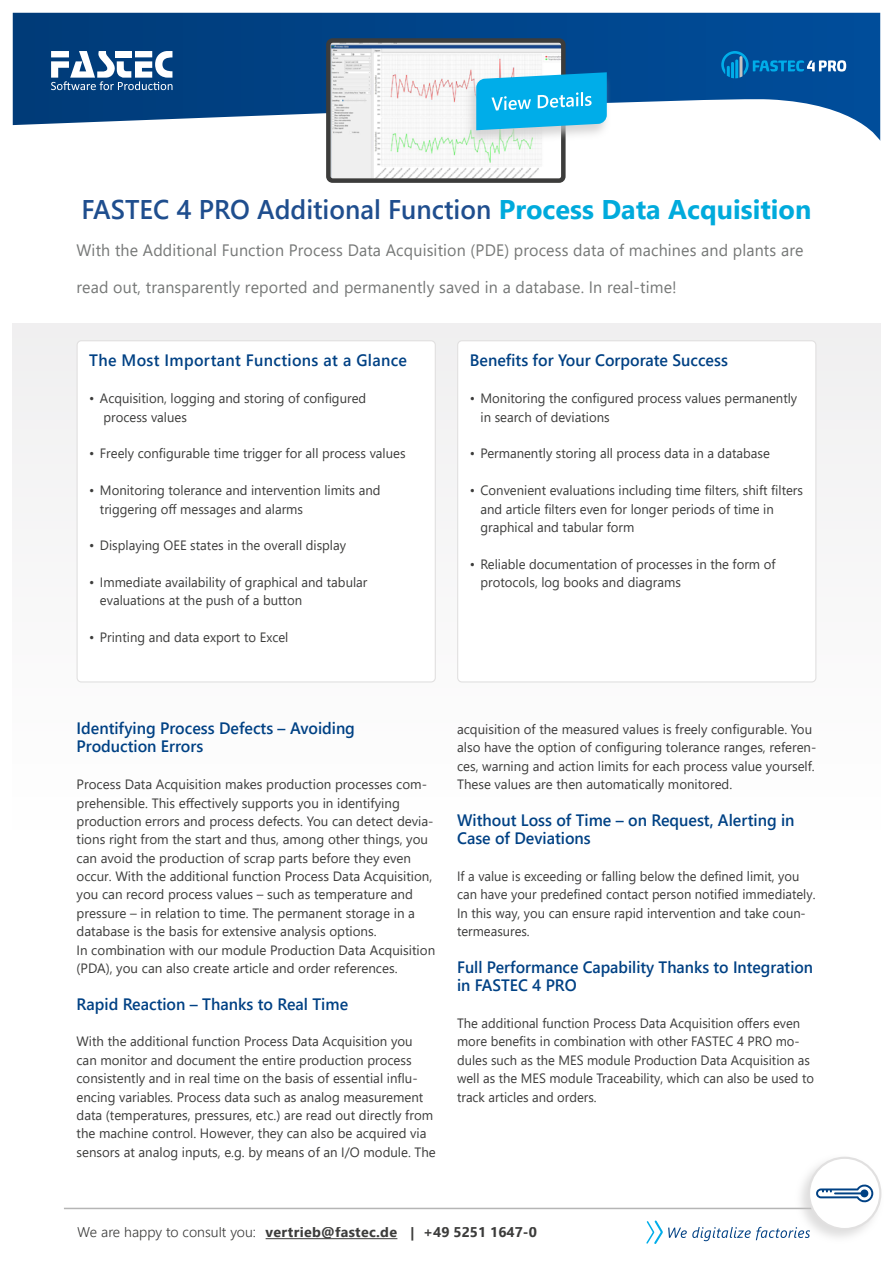
<style>
.page{position:relative;width:893px;height:1263px;background:#fff}
.page>*{position:absolute;margin:0;border:0;box-sizing:border-box;transform-origin:0 0}
.t1{font:600 27px "Segoe UI";color:#1f4e8e}
.t2{font:600 16.5px/18.3px "Segoe UI";color:#004184}
.t3{font:16.5px "Segoe UI";letter-spacing:.01em;color:#767877}
.t4{font:600 16.5px/18.5px "Segoe UI";color:#004184;scale:.96 1}
.t5{font:600 16.5px "Segoe UI";letter-spacing:.02em;color:#004184}
.t6{font:700 14.25px "Segoe UI";letter-spacing:.02em;color:#3c3c3b}
.t7{font:13.5px/18.3px "Segoe UI";color:#3c3c3b}
.t8{font:13.5px/18.3px "Segoe UI";color:#3c3c3b;scale:.96 1}
.s1{font-weight:700;color:#00aadc}
.s2{font-weight:300}
</style>
<div class="page">
<div style="left:13px;top:323px;width:867px;height:525px;background:#fcfbfc"></div>
<hr style="left:64px;top:1208px;width:765px;height:1px;background:#b5b5b5">
<svg style="left:646px;top:1220px;width:148px;height:24px"></svg>
<svg style="left:13px;top:13px;width:867px;height:128px"></svg>
<svg style="left:51px;top:51px;width:122px;height:39px"></svg>
<svg style="left:721px;top:51px;width:125px;height:27px"></svg>
<hr style="left:266px;top:1238px;width:131px;height:1px;background:#3c3c3b">
<div style="left:794px;top:1154px;width:90px;height:90px;background:#c3c2c2;opacity:.53"></div>
<div style="left:809px;top:1158px;width:71px;height:71px;background:#fff;border-radius:50%"></div>
<div style="left:808px;top:1157px;width:73px;height:73px;border:2px solid #e1e0e0;border-radius:50%"></div>
<div style="left:77px;top:341px;width:358px;height:341px;background:#fff;border-radius:4px"></div>
<div style="left:77px;top:340px;width:359px;height:342px;border:1px solid #e1e0e0;border-radius:4px"></div>
<div style="left:458px;top:341px;width:358px;height:341px;background:#fff;border-radius:4px"></div>
<div style="left:457px;top:340px;width:359px;height:342px;border:1px solid #e1e0e0;border-radius:4px"></div>
<img style="left:331px;top:43px;width:230px;height:135px">
<div style="left:326px;top:38px;width:240px;height:145px;border:4px solid #3c3c3b;border-radius:4px"></div>
<svg style="left:816px;top:1184px;width:57px;height:19px"></svg>
<div style="left:463px;top:72px;width:148px;height:74px;background:#c9c8c8;opacity:.75"></div>
<svg style="left:476px;top:72px;width:131px;height:58px"></svg>
<h1 class="t1" style="left:82px;top:184px;width:731px">FASTEC 4 PRO Additional Function <span class="s1">Process Data Acquisition</span></h1>
<p class="t3" style="left:77px;top:235px;width:728px">With the Additional Function Process Data Acquisition (PDE) process data of machines and plants are</p>
<p class="t3" style="left:77px;top:272px;width:602px">read out, transparently reported and permanently saved in a database. In real-time!</p>
<p class="t5" style="left:89px;top:345px;width:319px">The Most Important Functions at a Glance</p>
<p class="t7" style="left:104px;top:388px;width:264px;text-indent:-14px">• Acquisition, logging and storing of configured process values</p>
<p class="t7" style="left:89px;top:443px;width:318px">• Freely configurable time trigger for all process values</p>
<p class="t7" style="left:100px;top:480px;width:282px;text-indent:-11px">• Monitoring tolerance and intervention limits and triggering off messages and alarms</p>
<p class="t7" style="left:89px;top:535px;width:258px">• Displaying OEE states in the overall display</p>
<p class="t7" style="left:100px;top:572px;width:269px;text-indent:-11px">• Immediate availability of graphical and tabular evaluations at the push of a button</p>
<p class="t7" style="left:89px;top:627px;width:201px">• Printing and data export to Excel</p>
<p class="t2" style="left:470px;top:350px;width:260px">Benefits for Your Corporate Success</p>
<p class="t7" style="left:480px;top:388px;width:318px;text-indent:-11px">• Monitoring the configured process values permanently in search of deviations</p>
<p class="t7" style="left:470px;top:443px;width:301px">• Permanently storing all process data in a database</p>
<p class="t7" style="left:480px;top:480px;width:324px;text-indent:-11px">• Convenient evaluations including time filters, shift filters and article filters even for longer periods of time in graphical and tabular form</p>
<p class="t7" style="left:480px;top:553px;width:297px;text-indent:-11px">• Reliable documentation of processes in the form of protocols, log books and diagrams</p>
<p class="t2" style="left:77px;top:718px;width:280px">Identifying Process Defects – Avoiding<br>Production Errors</p>
<p class="t7" style="left:77px;top:774px;width:360px">Process Data Acquisition makes production processes com&shy;prehensible. This effectively supports you in identifying production errors and process defects. You can detect devia&shy;tions right from the start and thus, among other things, you can avoid the production of scrap parts before they even occur. With the additional function Process Data Acquisition, you can record process values – such as temperature and pressure – in relation to time. The permanent storage in a database is the basis for extensive analysis options.<br>In combination with our module Production Data Acquisition (PDA), you can also create article and order references.</p>
<p class="t2" style="left:77px;top:993px;width:273px">Rapid Reaction – Thanks to Real Time</p>
<p class="t7" style="left:77px;top:1031px;width:361px">With the additional function Process Data Acquisition you can monitor and document the entire production process consistently and in real time on the basis of essential influ&shy;encing variables. Process data such as analog measurement data (temperatures, pressures, etc.) are read out directly from the machine control. However, they can also be acquired via sensors at analog inputs, e.g. by means of an I/O module. The</p>
<p class="t7" style="left:457px;top:719px;width:361px">acquisition of the measured values is freely configurable. You also have the option of configuring tolerance ranges, referen&shy;ces, warning and action limits for each process value yourself.<br>These values are then automatically monitored.</p>
<p class="t2" style="left:457px;top:809px;width:339px">Without Loss of Time – on Request, Alerting in<br>Case of Deviations</p>
<p class="t8" style="left:457px;top:866px;width:375px">If a value is exceeding or falling below the defined limit, you can have your predefined contact person notified immediately.<br>In this way, you can ensure rapid intervention and take coun&shy;termeasures.</p>
<p class="t4" style="left:457px;top:956px;width:372px">Full Performance Capability Thanks to Integration in FASTEC 4 PRO</p>
<p class="t8" style="left:457px;top:1013px;width:373px">The additional function Process Data Acquisition offers even more benefits in combination with other FASTEC 4 PRO mo&shy;dules such as the MES module Production Data Acquisition as well as the MES module Traceability, which can also be used to track articles and orders.</p>
<p class="t6" style="left:77px;top:1219px;width:461px"><span class="s2">We are happy to consult you:</span> vertrieb@fastec.de | +49 5251 1647-0</p>
</div>
